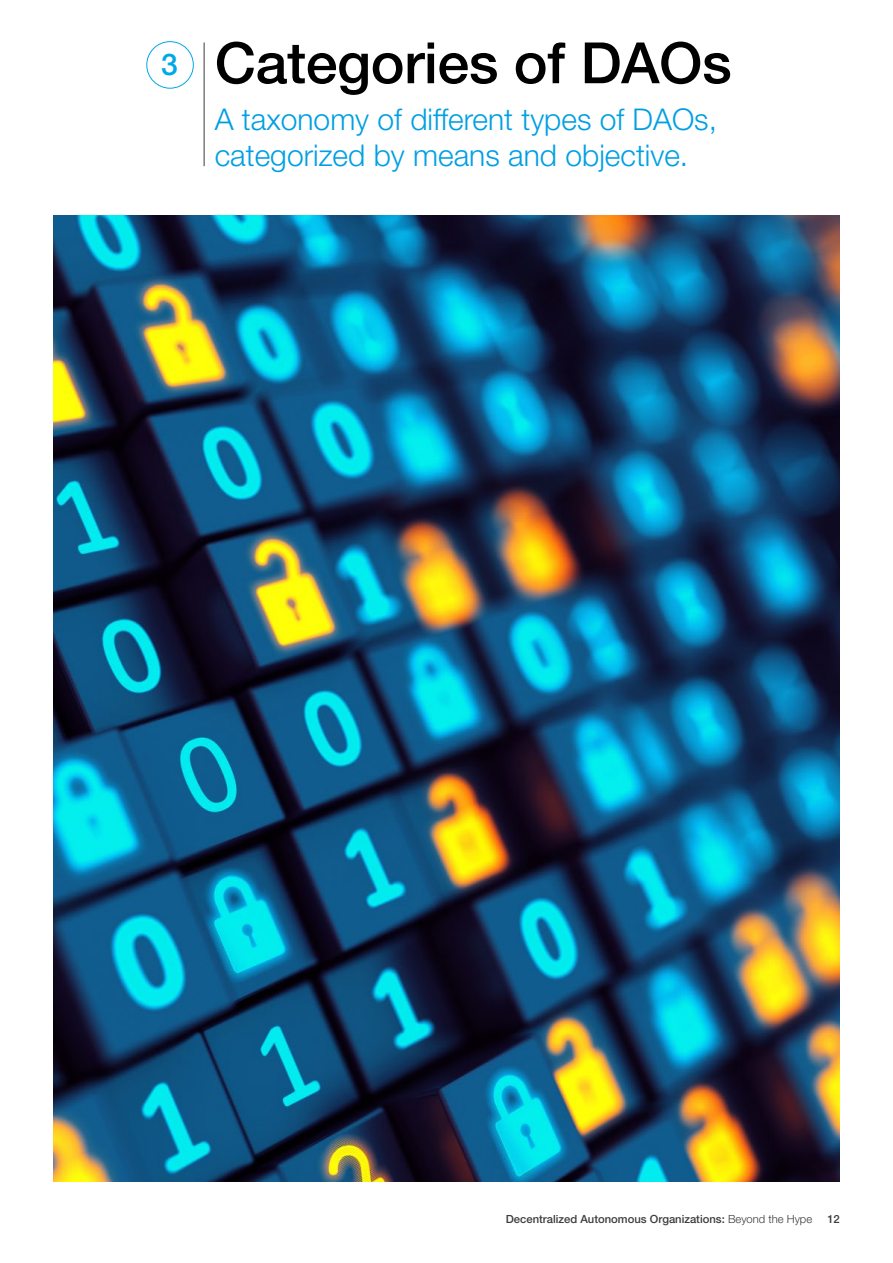
<style>
.page{position:relative;width:893px;height:1263px;background:#fff}
.page>*{position:absolute;margin:0;border:0;box-sizing:border-box;transform-origin:0 0}
.t1{font:500 57px "Helvetica Neue LT Pro";letter-spacing:-.005em;color:#000}
.t2{font:300 30px/36px "Helvetica Neue LT Pro";color:#009fe3}
.t3{font:500 11.25px "Helvetica Neue LT Pro";color:#3c3c3b}
.s1{font-size:30px;color:#00a8e7}
.s2{font-weight:300}
</style>
<div class="page">
<hr style="left:204px;top:42px;width:1px;height:124px;background:#3c3c3b">
<div style="left:147px;top:41px;width:47px;height:47px;border:1px solid #00a8e7;border-radius:50%"></div>
<img style="left:53px;top:215px;width:787px;height:966px">
<h1 class="t1" style="left:161px;top:29px;width:572px"><span class="s1">3</span> Categories of DAOs</h1>
<p class="t2" style="left:215px;top:101px;width:504px">A taxonomy of different types of DAOs, categorized by means and objective.</p>
<p class="t3" style="left:506px;top:1212px;width:308px">Decentralized Autonomous Organizations: <span class="s2">Beyond the Hype</span></p>
<p class="t3" style="left:827px;top:1212px;width:14px">12</p>
</div>
